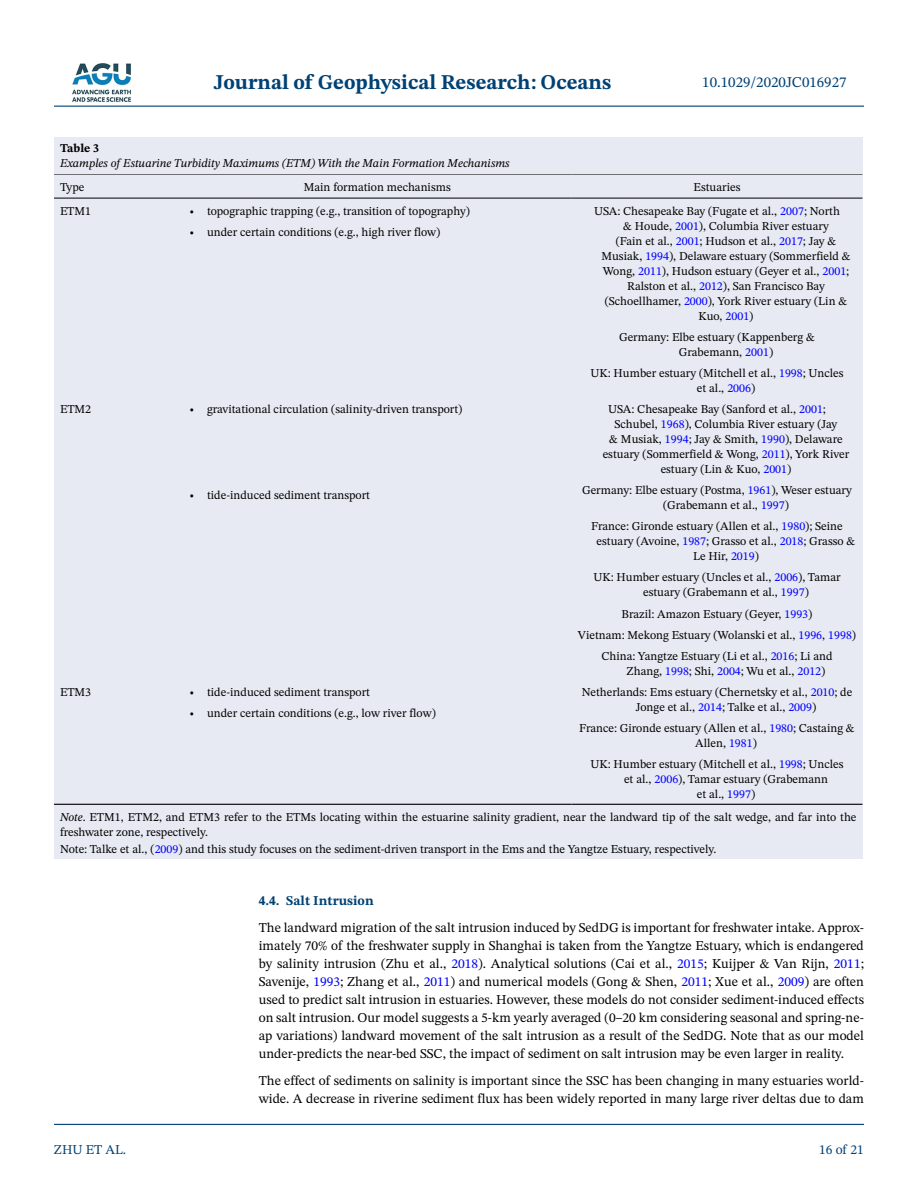
<style>
.page{position:relative;width:918px;height:1188px;background:#fff}
.page>*{position:absolute;margin:0;border:0;box-sizing:border-box;transform-origin:0 0}
.t1{font:700 21px "STIX Two Text";color:#004174}
.t2{font:15px "STIX Two Text";color:#004174}
.t3{font:13.5px/18px "STIX Two Text";color:#000;text-align:justify}
.t4{font:700 13.5px "STIX Two Text";color:#004174}
.t5{font:13.5px "STIX Two Text";color:#004174}
.t6{font:12px/15px "STIX Two Text";color:#000}
.t7{font:italic 12px "STIX Two Text";color:#000}
.t8{font:700 12px "STIX Two Text";color:#000}
.s1{color:#00f}
.s2{font-style:italic}
</style>
<div class="page">
<hr style="left:54px;top:106px;width:810px;height:1px;background:#004174">
<hr style="left:54px;top:1124px;width:810px;height:1px;background:#004174">
<img style="left:72px;top:63px;width:59px;height:39px">
<div style="left:54px;top:173px;width:808px;height:686px;background:#e7eaf2"></div>
<hr style="left:54px;top:173px;width:129px;height:2px;background:#000">
<hr style="left:54px;top:198px;width:129px;height:1px;background:#000">
<hr style="left:183px;top:173px;width:389px;height:2px;background:#000">
<hr style="left:183px;top:198px;width:389px;height:1px;background:#000">
<hr style="left:572px;top:173px;width:290px;height:2px;background:#000">
<hr style="left:572px;top:198px;width:290px;height:1px;background:#000">
<hr style="left:54px;top:804px;width:129px;height:1px;background:#000">
<hr style="left:183px;top:804px;width:389px;height:1px;background:#000">
<hr style="left:572px;top:804px;width:290px;height:1px;background:#000">
<div style="left:54px;top:137px;width:808px;height:36px;background:#e7eaf2"></div>
<h1 class="t1" style="left:214px;top:67px;width:399px">Journal of Geophysical Research: Oceans</h1>
<p class="t8" style="left:60px;top:140px;width:41px">Table 3</p>
<p class="t7" style="left:60px;top:155px;width:451px">Examples of Estuarine Turbidity Maximums (ETM) With the Main Formation Mechanisms</p>
<p class="t2" style="left:702px;top:72px;width:146px">10.1029/2020JC016927</p>
<p class="t6" style="left:60px;top:179px;width:26px">Type</p>
<p class="t6" style="left:304px;top:179px;width:149px">Main formation mechanisms</p>
<p class="t6" style="left:694px;top:179px;width:48px">Estuaries</p>
<p class="t6" style="left:60px;top:203px;width:33px">ETM1</p>
<p class="t6" style="left:189px;top:203px;width:283px">• topographic trapping (e.g., transition of topography)</p>
<p class="t6" style="left:594px;top:203px;width:247px">USA: Chesapeake Bay (Fugate et al., <span class="s1">2007</span>; North</p>
<p class="t6" style="left:623px;top:218px;width:207px">&amp; Houde, <span class="s1">2001</span>), Columbia River estuary</p>
<p class="t6" style="left:616px;top:233px;width:222px">(Fain et al., <span class="s1">2001</span>; Hudson et al., <span class="s1">2017</span>; Jay &amp;</p>
<p class="t6" style="left:601px;top:248px;width:251px">Musiak, <span class="s1">1994</span>), Delaware estuary (Sommerfield &amp;</p>
<p class="t6" style="left:603px;top:263px;width:248px">Wong, <span class="s1">2011</span>), Hudson estuary (Geyer et al., <span class="s1">2001</span>;</p>
<p class="t6" style="left:627px;top:278px;width:199px">Ralston et al., <span class="s1">2012</span>), San Francisco Bay</p>
<p class="t6" style="left:605px;top:293px;width:244px">(Schoellhamer, <span class="s1">2000</span>), York River estuary (Lin &amp;</p>
<p class="t6" style="left:699px;top:308px;width:56px">Kuo, <span class="s1">2001</span>)</p>
<p class="t6" style="left:189px;top:224px;width:253px">• under certain conditions (e.g., high river flow)</p>
<p class="t6" style="left:679px;top:329px;width:138px;text-indent:-60px">Germany: Elbe estuary (Kappenberg &amp;<br>Grabemann, <span class="s1">2001</span>)</p>
<p class="t6" style="left:697px;top:365px;width:148px;text-indent:-106px">UK: Humber estuary (Mitchell et al., <span class="s1">1998</span>; Uncles et al., <span class="s1">2006</span>)</p>
<p class="t6" style="left:60px;top:401px;width:33px">ETM2</p>
<p class="t6" style="left:189px;top:401px;width:275px">• gravitational circulation (salinity-driven transport)</p>
<p class="t6" style="left:608px;top:401px;width:219px">USA: Chesapeake Bay (Sanford et al., <span class="s1">2001</span>;</p>
<p class="t6" style="left:615px;top:416px;width:224px">Schubel, <span class="s1">1968</span>), Columbia River estuary (Jay</p>
<p class="t6" style="left:609px;top:431px;width:235px">&amp; Musiak, <span class="s1">1994</span>; Jay &amp; Smith, <span class="s1">1990</span>), Delaware</p>
<p class="t6" style="left:603px;top:446px;width:248px">estuary (Sommerfield &amp; Wong, <span class="s1">2011</span>), York River</p>
<p class="t6" style="left:661px;top:461px;width:132px">estuary (Lin &amp; Kuo, <span class="s1">2001</span>)</p>
<p class="t6" style="left:663px;top:483px;width:190px;text-indent:-81px">Germany: Elbe estuary (Postma, <span class="s1">1961</span>), Weser estuary (Grabemann et al., <span class="s1">1997</span>)</p>
<p class="t6" style="left:189px;top:487px;width:183px">• tide-induced sediment transport</p>
<p class="t6" style="left:591px;top:519px;width:253px">France: Gironde estuary (Allen et al., <span class="s1">1980</span>); Seine</p>
<p class="t6" style="left:597px;top:534px;width:260px">estuary (Avoine, <span class="s1">1987</span>; Grasso et al., <span class="s1">2018</span>; Grasso &amp;</p>
<p class="t6" style="left:693px;top:549px;width:67px">Le Hir, <span class="s1">2019</span>)</p>
<p class="t6" style="left:643px;top:570px;width:199px;text-indent:-50px">UK: Humber estuary (Uncles et al., <span class="s1">2006</span>), Tamar estuary (Grabemann et al., <span class="s1">1997</span>)</p>
<p class="t6" style="left:578px;top:603px;width:280px;line-height:21.1px;text-align:center">Brazil: Amazon Estuary (Geyer, <span class="s1">1993</span>)<br>Vietnam: Mekong Estuary (Wolanski et al., <span class="s1">1996</span>, <span class="s1">1998</span>)<br>China: Yangtze Estuary (Li et al., <span class="s1">2016</span>; Li and</p>
<p class="t6" style="left:627px;top:663px;width:200px">Zhang, <span class="s1">1998</span>; Shi, <span class="s1">2004</span>; Wu et al., <span class="s1">2012</span>)</p>
<p class="t6" style="left:60px;top:684px;width:33px">ETM3</p>
<p class="t6" style="left:189px;top:684px;width:183px">• tide-induced sediment transport</p>
<p class="t6" style="left:636px;top:684px;width:218px;text-indent:-54px">Netherlands: Ems estuary (Chernetsky et al., <span class="s1">2010</span>; de<br>Jonge et al., <span class="s1">2014</span>; Talke et al., <span class="s1">2009</span>)</p>
<p class="t6" style="left:189px;top:706px;width:248px">• under certain conditions (e.g., low river flow)</p>
<p class="t6" style="left:695px;top:721px;width:161px;text-indent:-116px">France: Gironde estuary (Allen et al., <span class="s1">1980</span>; Castaing &amp;<br>Allen, <span class="s1">1981</span>)</p>
<p class="t6" style="left:590px;top:757px;width:255px">UK: Humber estuary (Mitchell et al., <span class="s1">1998</span>; Uncles</p>
<p class="t6" style="left:624px;top:772px;width:205px">et al., <span class="s1">2006</span>), Tamar estuary (Grabemann</p>
<p class="t6" style="left:697px;top:787px;width:60px">et al., <span class="s1">1997</span>)</p>
<p class="t6" style="left:60px;top:809px;width:798px"><span class="s2">Note</span>. ETM1, ETM2, and ETM3 refer to the ETMs locating within the estuarine salinity gradient, near the landward tip of the salt wedge, and far into the freshwater zone, respectively.</p>
<p class="t6" style="left:60px;top:842px;width:658px">Note: Talke et al., (<span class="s1">2009</span>) and this study focuses on the sediment-driven transport in the Ems and the Yangtze Estuary, respectively.</p>
<p class="t5" style="left:54px;top:1140px;width:74px">ZHU ET AL.</p>
<p class="t4" style="left:259px;top:891px;width:117px">4.4. Salt Intrusion</p>
<p class="t3" style="left:259px;top:919px;width:607px">The landward migration of the salt intrusion induced by SedDG is important for freshwater intake. Approx&shy;imately 70% of the freshwater supply in Shanghai is taken from the Yangtze Estuary, which is endangered by salinity intrusion (Zhu et al., <span class="s1">2018</span>). Analytical solutions (Cai et al., <span class="s1">2015</span>; Kuijper &amp; Van Rijn, <span class="s1">2011</span>; Savenije, <span class="s1">1993</span>; Zhang et al., <span class="s1">2011</span>) and numerical models (Gong &amp; Shen, <span class="s1">2011</span>; Xue et al., <span class="s1">2009</span>) are often used to predict salt intrusion in estuaries. However, these models do not consider sediment-induced effects on salt intrusion. Our model suggests a 5-km yearly averaged (0–20 km considering seasonal and spring-ne&shy;ap variations) landward movement of the salt intrusion as a result of the SedDG. Note that as our model under-predicts the near-bed SSC, the impact of sediment on salt intrusion may be even larger in reality.</p>
<p class="t3" style="left:259px;top:1072px;width:607px">The effect of sediments on salinity is important since the SSC has been changing in many estuaries world&shy;wide. A decrease in riverine sediment flux has been widely reported in many large river deltas due to dam</p>
<p class="t5" style="left:819px;top:1140px;width:46px">16 of 21</p>
</div>
